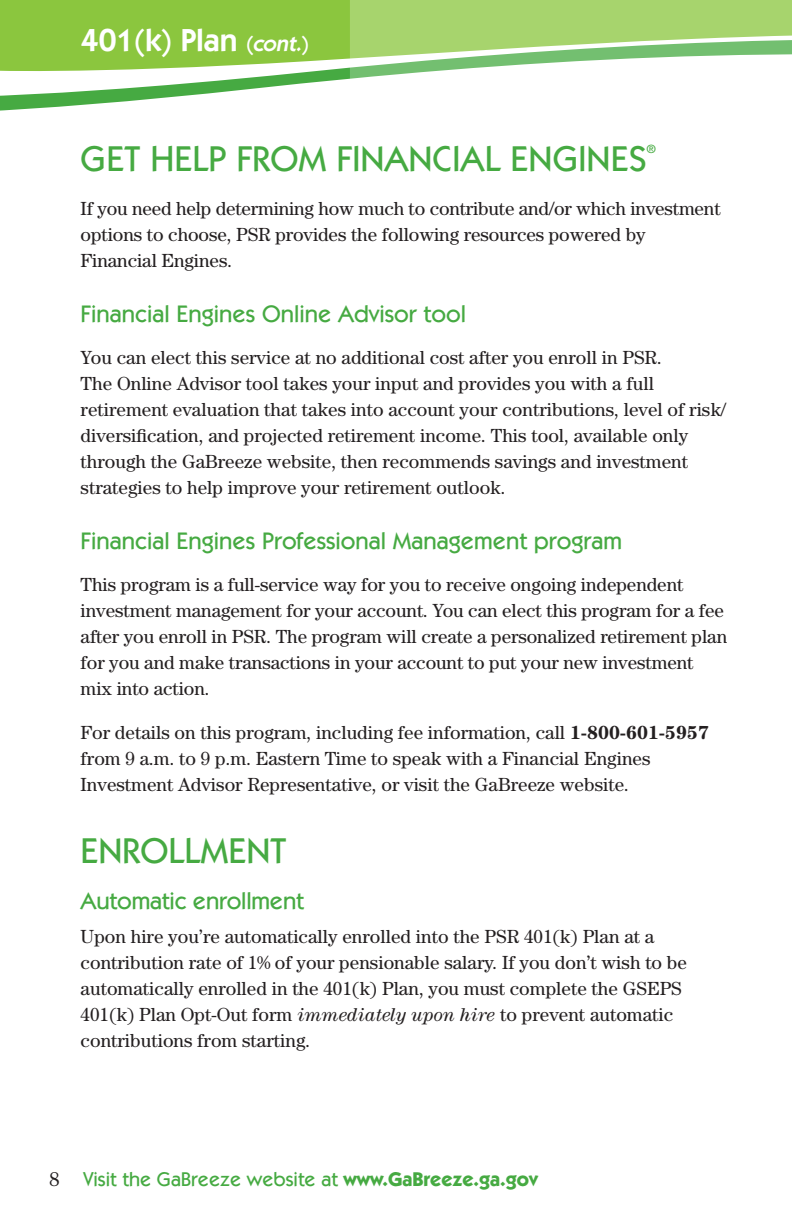
<style>
.page{position:relative;width:792px;height:1224px;background:#fff}
.page>*{position:absolute;margin:0;border:0;box-sizing:border-box;transform-origin:0 0}
.HEADLINE{font:500 36px "Itc Kabel";color:#46aa42}
.t1{font:600 32px "Itc Kabel";color:#fff}
.Body_Copy{font:500 24px "Itc Kabel";color:#46aa42}
.SUBHEAD{font:500 24px "Itc Kabel";letter-spacing:-.01em;color:#46aa42}
.SUBHEAD-2{font:500 20px "Itc Kabel";color:#46aa42}
.Body_Copy-2{font:19px/26px "Century";color:#231f20}
.HEADLINE-2{font:500 12px "Itc Kabel";color:#46aa42}
.s1{font-size:22px}
.s2{font-style:italic;font-size:22px}
.s3{font-weight:700}
.s4{font-style:italic}
.s5{font-family:"Century";font-weight:400;color:#231f20}
</style>
<div class="page">
<svg style="left:0;top:78px;width:350px;height:27px"></svg>
<svg style="left:0;top:0;width:350px;height:78px;background:#98cc55"></svg>
<svg style="left:350px;top:0;width:442px;height:79px;fill:#a7d46d"></svg>
<p class="t1" style="left:81px;top:21px;width:229px">401(k) Plan <span class="s1">(</span><span class="s2">cont.</span><span class="s1">)</span></p>
<p class="HEADLINE" style="left:81px;top:137px;width:568px">GET HELP FROM FINANCIAL ENGINES</p>
<p class="HEADLINE-2" style="left:647px;top:142px;width:11px">®</p>
<p class="Body_Copy-2" style="left:81px;top:195px;width:642px">If you need help determining how much to contribute and/or which investment options to choose, PSR provides the following resources powered by<br>Financial Engines.</p>
<p class="Body_Copy" style="left:81px;top:300px;width:387px">Financial Engines Online Advisor tool</p>
<p class="Body_Copy-2" style="left:81px;top:344px;width:647px">You can elect this service at no additional cost after you enroll in PSR.<br>The Online Advisor tool takes your input and provides you with a full retirement evaluation that takes into account your contributions, level of risk/ diversification, and projected retirement income. This tool, available only through the GaBreeze website, then recommends savings and investment strategies to help improve your retirement outlook.</p>
<p class="Body_Copy" style="left:81px;top:527px;width:543px">Financial Engines Professional Management program</p>
<p class="Body_Copy-2" style="left:81px;top:572px;width:648px">This program is a full-service way for you to receive ongoing independent investment management for your account. You can elect this program for a fee after you enroll in PSR. The program will create a personalized retirement plan for you and make transactions in your account to put your new investment mix into action.</p>
<p class="Body_Copy-2" style="left:81px;top:720px;width:630px">For details on this program, including fee information, call <span class="s3">1-800-601-5957 </span>from 9 a.m. to 9 p.m. Eastern Time to speak with a Financial Engines<br>Investment Advisor Representative, or visit the GaBreeze website.</p>
<p class="HEADLINE" style="left:81px;top:830px;width:207px">ENROLLMENT</p>
<p class="SUBHEAD" style="left:81px;top:887px;width:225px">Automatic enrollment</p>
<p class="Body_Copy-2" style="left:81px;top:923px;width:608px">Upon hire you’re automatically enrolled into the PSR 401(k) Plan at a contribution rate of 1% of your pensionable salary. If you don’t wish to be automatically enrolled in the 401(k) Plan, you must complete the GSEPS 401(k) Plan Opt-Out form <span class="s4">immediately upon hire</span> to prevent automatic contributions from starting.</p>
<p class="SUBHEAD-2" style="left:50px;top:1167px;width:490px"><span class="s5">8</span> Visit the GaBreeze website at <span class="s3">www.GaBreeze.ga.gov</span></p>
</div>
